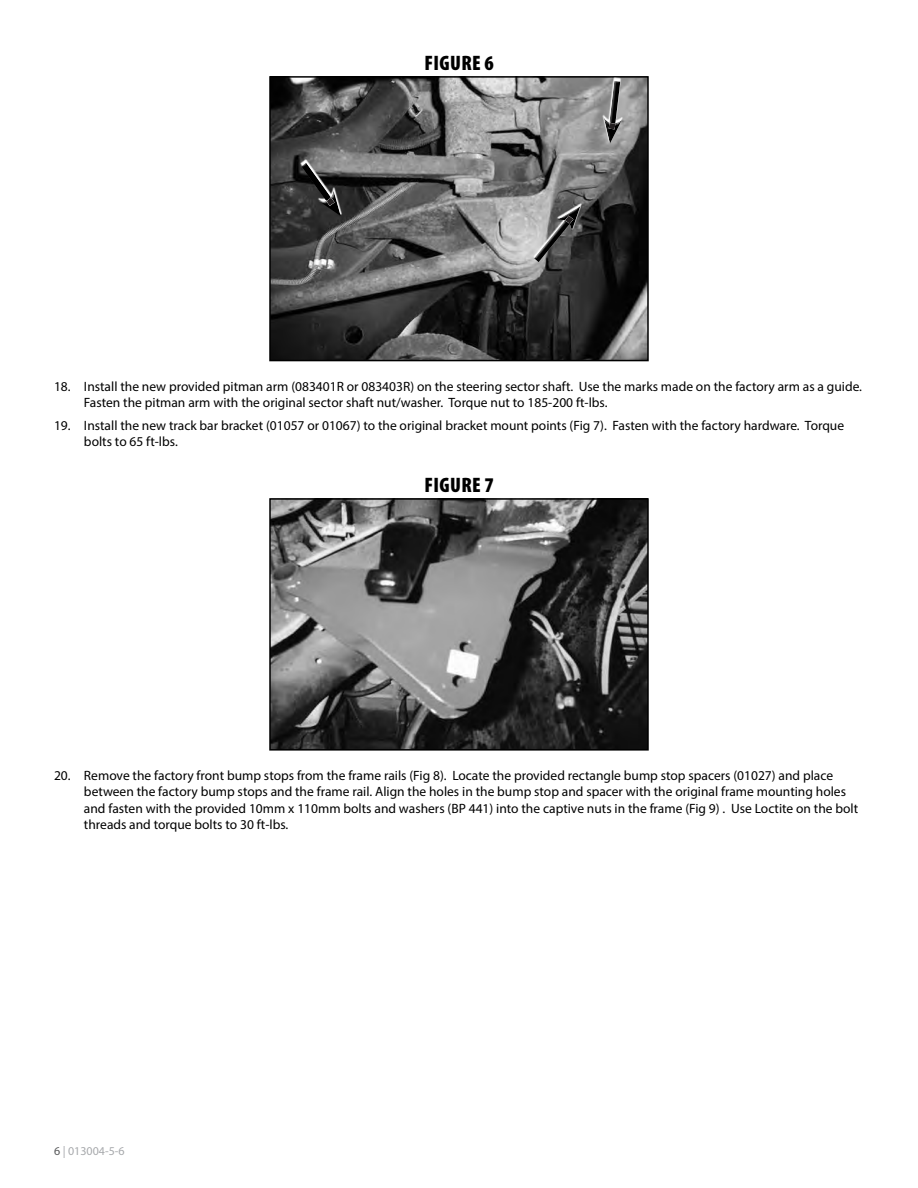
<style>
.page{position:relative;width:918px;height:1188px;background:#fff}
.page>*{position:absolute;margin:0;border:0;box-sizing:border-box;transform-origin:0 0}
.t1{font:900 condensed 21px "Myriad Pro";letter-spacing:.02em;color:#000}
.t2{font:13.5px/16.2px "Myriad Pro";color:#000}
.t3{font:12px "Myriad Pro";color:#a7a9ac}
.s1{color:#58595b}
</style>
<div class="page">
<img style="left:272px;top:79px;width:374px;height:279px">
<div style="left:269px;top:76px;width:380px;height:285px;border:2px solid #000"></div>
<svg style="left:603px;top:78px;width:20px;height:3px"></svg>
<div style="left:602px;top:81px;width:21px;height:63px;background:#fff;opacity:.75"></div>
<div style="left:608px;top:81px;width:15px;height:64px;background:#000;opacity:.75"></div>
<svg style="left:533px;top:203px;width:49px;height:58px"></svg>
<div style="left:532px;top:205px;width:49px;height:59px;background:#000;opacity:.75"></div>
<svg style="left:300px;top:159px;width:42px;height:4px"></svg>
<div style="left:299px;top:162px;width:36px;height:41px;background:#fff;opacity:.75"></div>
<div style="left:299px;top:163px;width:43px;height:55px;background:#000;opacity:.75"></div>
<img style="left:272px;top:501px;width:374px;height:247px">
<div style="left:269px;top:498px;width:380px;height:253px;border:2px solid #000"></div>
<h1 class="t1" style="left:424px;top:51px;width:71px">FIGURE 6</h1>
<p class="t2" style="left:84px;top:378px;width:780px;text-indent:-30px">18. Install the new provided pitman arm (083401R or 083403R) on the steering sector shaft. Use the marks made on the factory arm as a guide.<br>Fasten the pitman arm with the original sector shaft nut/washer. Torque nut to 185-200 ft-lbs.</p>
<p class="t2" style="left:84px;top:417px;width:762px;text-indent:-30px">19. Install the new track bar bracket (01057 or 01067) to the original bracket mount points (Fig 7). Fasten with the factory hardware. Torque bolts to 65 ft-lbs.</p>
<h1 class="t1" style="left:424px;top:473px;width:71px">FIGURE 7</h1>
<p class="t2" style="left:84px;top:767px;width:776px;text-indent:-30px">20. Remove the factory front bump stops from the frame rails (Fig 8). Locate the provided rectangle bump stop spacers (01027) and place between the factory bump stops and the frame rail. Align the holes in the bump stop and spacer with the original frame mounting holes and fasten with the provided 10mm x 110mm bolts and washers (BP 441) into the captive nuts in the frame (Fig 9) . Use Loctite on the bolt threads and torque bolts to 30 ft-lbs.</p>
<p class="t3" style="left:54px;top:1143px;width:72px"><span class="s1">6</span> | 013004-5-6</p>
</div>
